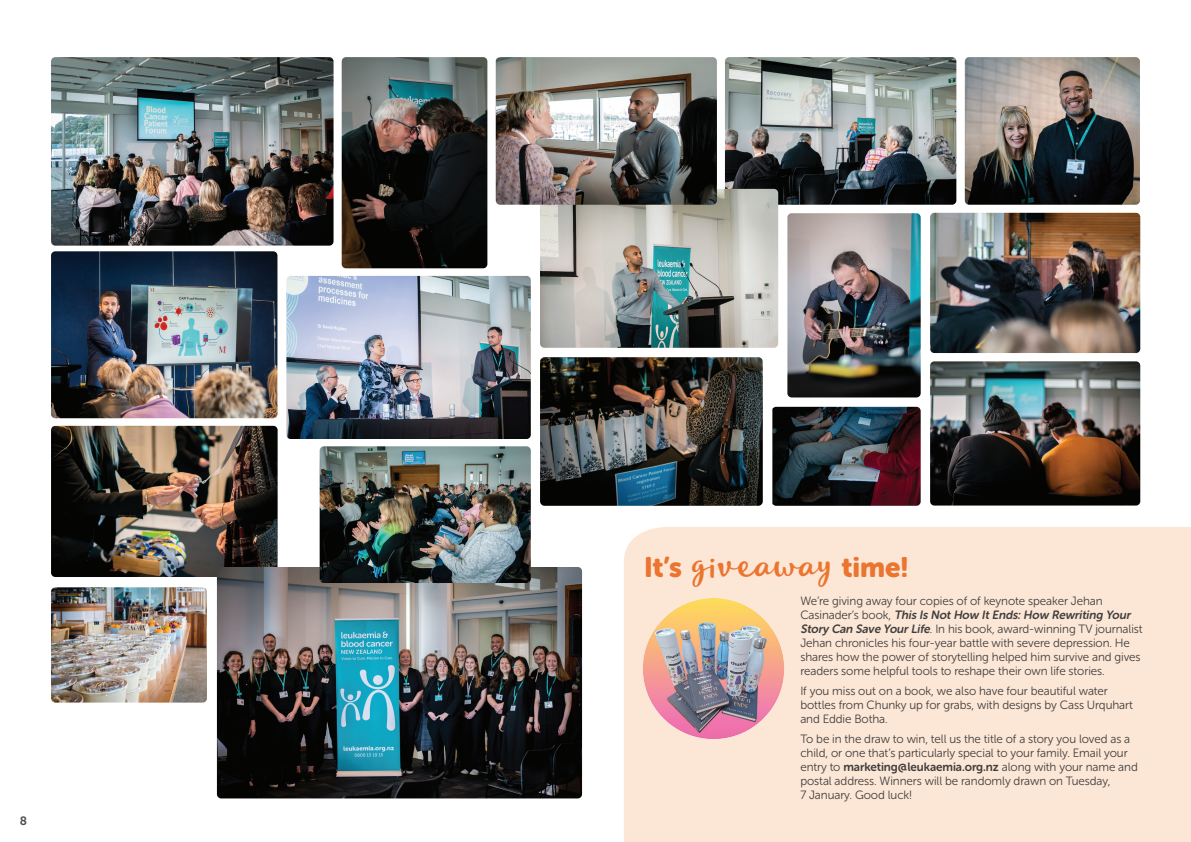
<style>
.page{position:relative;width:1191px;height:842px;background:#fff}
.page>*{position:absolute;margin:0;border:0;box-sizing:border-box;transform-origin:0 0}
.t1{font:28px "Museo Sans Rounded 900";color:#eb742f}
.t2{font:12px/14px "Museo Sans Rounded 300";letter-spacing:-.005em;color:#3e3e3f}
.t3{font:italic 12px "Museo Sans Rounded 700";color:#3e3e3f}
.t4{font:12px "Museo Sans Rounded 700";color:#4b4c4d}
.s1{font-family:"Lifehack";font-size:36px}
.s2{font-family:"Museo Sans Rounded 300";font-style:normal}
.s3{font-family:"Museo Sans Rounded 700";font-style:italic}
.s4{font-family:"Museo Sans Rounded 700"}
</style>
<div class="page">
<div style="left:624px;top:527px;width:567px;height:315px;background:#fce6d5"></div>
<img style="left:635px;top:598px;width:156px;height:141px">
<img style="left:725px;top:57px;width:231px;height:148px">
<img style="left:51px;top:251px;width:226px;height:167px">
<img style="left:540px;top:357px;width:223px;height:149px">
<img style="left:772px;top:407px;width:148px;height:99px">
<img style="left:286px;top:276px;width:245px;height:163px">
<img style="left:964px;top:57px;width:176px;height:148px">
<img style="left:930px;top:361px;width:210px;height:145px">
<img style="left:51px;top:57px;width:282px;height:189px">
<img style="left:342px;top:57px;width:145px;height:211px">
<img style="left:540px;top:189px;width:238px;height:159px">
<img style="left:930px;top:213px;width:210px;height:140px">
<img style="left:496px;top:57px;width:221px;height:148px">
<img style="left:51px;top:587px;width:156px;height:116px">
<img style="left:787px;top:213px;width:133px;height:184px">
<img style="left:51px;top:426px;width:227px;height:151px">
<img style="left:217px;top:567px;width:365px;height:231px">
<img style="left:320px;top:446px;width:211px;height:137px">
<p class="t4" style="left:20px;top:815px;width:9px">8</p>
<h1 class="t1" style="left:644px;top:551px;width:266px">It’s <span class="s1">giveaway</span> time!</h1>
<p class="t2" style="left:800px;top:594px;width:304px">We’re giving away four copies of of keynote speaker Jehan</p>
<p class="t3" style="left:800px;top:608px;width:334px"><span class="s2">C a s i n a d e r ’ s b o o k ,</span> This Is NotHow ItEnds:How Rewriting Your</p>
<p class="t2" style="left:800px;top:622px;width:344px"><span class="s3">Story Can Save YourLife</span>. In his book, award-winning TV journalist Jehan chronicles his four-year battle with severe depression. He shares how the power of storytelling helped him survive and gives readers some helpful tools to reshape their own life stories.</p>
<p class="t2" style="left:800px;top:684px;width:334px">If you miss out on a book, we also have four beautiful water bottles from Chunky up for grabs, with designs by Cass Urquhart and Eddie Botha.</p>
<p class="t2" style="left:800px;top:732px;width:339px">To be in the draw to win, tell us the title of a story you loved as a child, or one that’s particularly special to your family. Email your entry to <span class="s4">marketing@leukaemia.org.nz</span> along with your name and postal address. Winners will be randomly drawn on Tuesday,<br>7 January. Good luck!</p>
</div>
